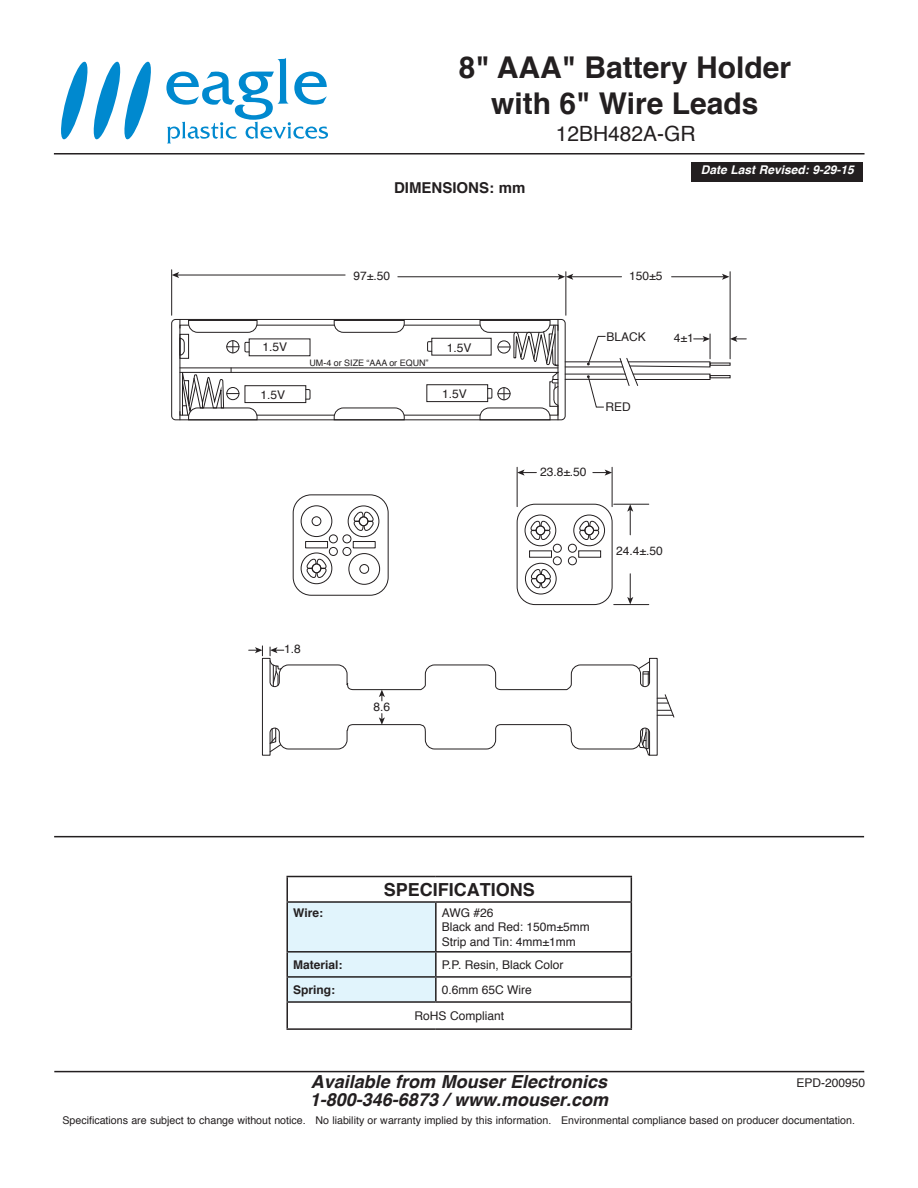
<style>
.page{position:relative;width:918px;height:1188px;background:#fff}
.page>*{position:absolute;margin:0;border:0;box-sizing:border-box;transform-origin:0 0}
.t1{font:700 30px/36px "Helvetica";color:#231f20;text-align:center}
.t2{font:21px "Helvetica";color:#231f20}
.t3{font:italic 700 18px/18px "Helvetica";color:#231f20}
.t4{font:700 18px "Helvetica";color:#231f20}
.t5{font:700 15px "Helvetica";color:#231f20}
.t6{font:12px/14.4px "Helvetica";color:#231f20}
.t7{font:italic 700 12px "Helvetica";color:#fff}
.t8{font:700 12px "Helvetica";color:#231f20}
.t9{font:10.65px "Helvetica";color:#231f20}
.t10{font:8.85px "Helvetica";color:#231f20}
</style>
<div class="page">
<div style="left:691px;top:162px;width:171px;height:19px;background:#231f20"></div>
<hr style="left:54px;top:153px;width:811px;height:2px;background:#231f20">
<hr style="left:54px;top:836px;width:810px;height:1px;background:#231f20">
<hr style="left:54px;top:1071px;width:810px;height:1px;background:#231f20">
<svg style="left:166px;top:58px;width:162px;height:85px"></svg>
<svg style="left:61px;top:61px;width:90px;height:79px"></svg>
<div style="left:288px;top:903px;width:147px;height:98px;background:#e1f4fc"></div>
<hr style="left:286px;top:876px;width:150px;height:1px;background:#231f20">
<hr style="left:286px;top:877px;width:2px;height:24px;background:#231f20">
<hr style="left:436px;top:876px;width:196px;height:1px;background:#231f20">
<svg style="left:631px;top:877px;width:1px;height:24px"></svg>
<hr style="left:286px;top:901px;width:150px;height:2px;background:#231f20">
<hr style="left:286px;top:903px;width:2px;height:48px;background:#231f20">
<hr style="left:436px;top:901px;width:196px;height:2px;background:#231f20">
<hr style="left:435px;top:903px;width:2px;height:48px;background:#231f20">
<hr style="left:631px;top:903px;width:1px;height:48px;background:#231f20">
<hr style="left:286px;top:951px;width:150px;height:2px;background:#231f20">
<hr style="left:286px;top:953px;width:2px;height:23px;background:#231f20">
<hr style="left:436px;top:951px;width:196px;height:2px;background:#231f20">
<hr style="left:435px;top:953px;width:2px;height:23px;background:#231f20">
<hr style="left:286px;top:976px;width:150px;height:2px;background:#231f20">
<hr style="left:286px;top:978px;width:2px;height:23px;background:#231f20">
<hr style="left:436px;top:976px;width:196px;height:2px;background:#231f20">
<hr style="left:435px;top:978px;width:2px;height:23px;background:#231f20">
<hr style="left:286px;top:1001px;width:150px;height:2px;background:#231f20">
<hr style="left:286px;top:1003px;width:2px;height:25px;background:#231f20">
<hr style="left:436px;top:1001px;width:196px;height:2px;background:#231f20">
<svg style="left:631px;top:953px;width:1px;height:75px"></svg>
<hr style="left:286px;top:1028px;width:150px;height:2px;background:#231f20">
<hr style="left:436px;top:1028px;width:196px;height:2px;background:#231f20">
<svg style="left:249px;top:646px;width:426px;height:110px"></svg>
<div style="left:293px;top:494px;width:96px;height:102px;border:1px solid #231f20;border-radius:18px"></div>
<div style="left:301px;top:505px;width:31px;height:32px;border:1px solid #231f20;border-radius:50%"></div>
<div style="left:312px;top:516px;width:9px;height:10px;border:1px solid #231f20;border-radius:50%"></div>
<div style="left:329px;top:534px;width:9px;height:9px;border:1px solid #231f20;border-radius:50%"></div>
<div style="left:343px;top:534px;width:8px;height:9px;border:1px solid #231f20;border-radius:50%"></div>
<div style="left:329px;top:547px;width:9px;height:9px;border:1px solid #231f20;border-radius:50%"></div>
<div style="left:343px;top:547px;width:8px;height:9px;border:1px solid #231f20;border-radius:50%"></div>
<div style="left:349px;top:553px;width:31px;height:32px;border:1px solid #231f20;border-radius:50%"></div>
<div style="left:359px;top:564px;width:10px;height:10px;border:1px solid #231f20;border-radius:50%"></div>
<div style="left:301px;top:553px;width:31px;height:31px;border:1px solid #231f20;border-radius:50%"></div>
<svg style="left:306px;top:558px;width:21px;height:21px"></svg>
<div style="left:348px;top:506px;width:31px;height:31px;border:1px solid #231f20;border-radius:50%"></div>
<svg style="left:353px;top:511px;width:21px;height:21px"></svg>
<div style="left:305px;top:541px;width:23px;height:7px;border:1px solid #231f20"></div>
<div style="left:353px;top:541px;width:23px;height:7px;border:1px solid #231f20"></div>
<div style="left:517px;top:504px;width:95px;height:101px;border:1px solid #231f20;border-radius:18px"></div>
<div style="left:553px;top:544px;width:9px;height:9px;border:1px solid #231f20;border-radius:50%"></div>
<div style="left:568px;top:544px;width:9px;height:9px;border:1px solid #231f20;border-radius:50%"></div>
<div style="left:553px;top:556px;width:9px;height:9px;border:1px solid #231f20;border-radius:50%"></div>
<div style="left:568px;top:556px;width:9px;height:9px;border:1px solid #231f20;border-radius:50%"></div>
<div style="left:525px;top:563px;width:32px;height:31px;border:1px solid #231f20;border-radius:50%"></div>
<svg style="left:531px;top:569px;width:20px;height:20px"></svg>
<div style="left:573px;top:515px;width:32px;height:31px;border:1px solid #231f20;border-radius:50%"></div>
<svg style="left:579px;top:520px;width:20px;height:20px"></svg>
<div style="left:525px;top:515px;width:31px;height:31px;border:1px solid #231f20;border-radius:50%"></div>
<svg style="left:530px;top:520px;width:21px;height:21px"></svg>
<div style="left:529px;top:550px;width:23px;height:8px;border:1px solid #231f20"></div>
<div style="left:578px;top:550px;width:23px;height:8px;border:1px solid #231f20"></div>
<hr style="left:614px;top:504px;width:35px;height:1px;background:#231f20">
<hr style="left:614px;top:604px;width:35px;height:1px;background:#231f20">
<svg style="left:627px;top:504px;width:6px;height:31px"></svg>
<svg style="left:518px;top:470px;width:18px;height:6px"></svg>
<svg style="left:593px;top:470px;width:19px;height:6px"></svg>
<svg style="left:627px;top:574px;width:6px;height:30px"></svg>
<hr style="left:517px;top:467px;width:1px;height:40px;background:#231f20">
<hr style="left:612px;top:467px;width:1px;height:40px;background:#231f20">
<hr style="left:565px;top:361px;width:57px;height:1px;background:#231f20">
<hr style="left:565px;top:367px;width:58px;height:1px;background:#231f20">
<hr style="left:565px;top:374px;width:60px;height:1px;background:#231f20">
<hr style="left:565px;top:379px;width:62px;height:1px;background:#231f20">
<div style="left:710px;top:375px;width:20px;height:3px;border:1px solid #231f20"></div>
<div style="left:710px;top:363px;width:20px;height:3px;border:1px solid #231f20"></div>
<svg style="left:179px;top:319px;width:381px;height:102px"></svg>
<svg style="left:587px;top:375px;width:17px;height:33px"></svg>
<svg style="left:587px;top:336px;width:19px;height:30px"></svg>
<hr style="left:730px;top:272px;width:1px;height:87px;background:#231f20">
<svg style="left:619px;top:334px;width:92px;height:52px"></svg>
<svg style="left:730px;top:336px;width:16px;height:6px"></svg>
<hr style="left:565px;top:272px;width:1px;height:43px;background:#231f20">
<hr style="left:171px;top:270px;width:1px;height:45px;background:#231f20">
<hr style="left:177px;top:275px;width:168px;height:1px;background:#231f20">
<svg style="left:172px;top:272px;width:7px;height:6px"></svg>
<hr style="left:398px;top:276px;width:162px;height:1px;background:#231f20">
<hr style="left:672px;top:276px;width:52px;height:1px;background:#231f20">
<svg style="left:722px;top:274px;width:7px;height:6px"></svg>
<hr style="left:571px;top:276px;width:51px;height:1px;background:#231f20">
<svg style="left:558px;top:274px;width:15px;height:6px"></svg>
<h1 class="t1" style="left:459px;top:50px;width:334px">8" AAA" Battery Holder with 6" Wire Leads</h1>
<h2 class="t2" style="left:556px;top:118px;width:142px">12BH482A-GR</h2>
<p class="t7" style="left:701px;top:160px;width:155px">Date Last Revised: 9-29-15</p>
<p class="t5" style="left:394px;top:176px;width:133px">DIMENSIONS: mm</p>
<p class="t6" style="left:354px;top:269px;width:38px">97±.50</p>
<p class="t6" style="left:629px;top:269px;width:35px">150±5</p>
<p class="t6" style="left:263px;top:340px;width:26px">1.5V</p>
<p class="t10" style="left:310px;top:356px;width:120px">UM-4 or SIZE “AAA or EQUN”</p>
<p class="t6" style="left:447px;top:341px;width:26px">1.5V</p>
<p class="t6" style="left:261px;top:388px;width:26px">1.5V</p>
<p class="t6" style="left:442px;top:387px;width:26px">1.5V</p>
<p class="t6" style="left:607px;top:330px;width:41px">BLACK</p>
<p class="t6" style="left:606px;top:400px;width:27px">RED</p>
<p class="t6" style="left:674px;top:331px;width:21px">4±1</p>
<p class="t6" style="left:540px;top:465px;width:48px">23.8±.50</p>
<p class="t6" style="left:616px;top:544px;width:48px">24.4±.50</p>
<p class="t6" style="left:284px;top:642px;width:18px">1.8</p>
<p class="t6" style="left:373px;top:699px;width:18px">8.6</p>
<h3 class="t4" style="left:384px;top:875px;width:153px">SPECIFICATIONS</h3>
<p class="t8" style="left:293px;top:903px;width:31px">Wire:</p>
<p class="t6" style="left:442px;top:906px;width:149px">AWG #26<br>Black and Red: 150m±5mm<br>Strip and Tin: 4mm±1mm</p>
<p class="t8" style="left:293px;top:955px;width:51px">Material:</p>
<p class="t6" style="left:442px;top:958px;width:123px">P.P. Resin, Black Color</p>
<p class="t8" style="left:293px;top:980px;width:43px">Spring:</p>
<p class="t6" style="left:414px;top:977px;width:119px;line-height:26.1px;text-indent:27px">0.6mm 65C Wire<br>RoHS Compliant</p>
<h3 class="t3" style="left:310px;top:1072px;width:300px">Available from Mouser Electronics<br>1-800-346-6873 / www.mouser.com</h3>
<p class="t9" style="left:62px;top:1112px;width:794px">Specifications are subject to change without notice. No liability or warranty implied by this information. Environmental compliance based on producer documentation.</p>
<p class="t6" style="left:796px;top:1076px;width:70px">EPD-200950</p>
</div>
